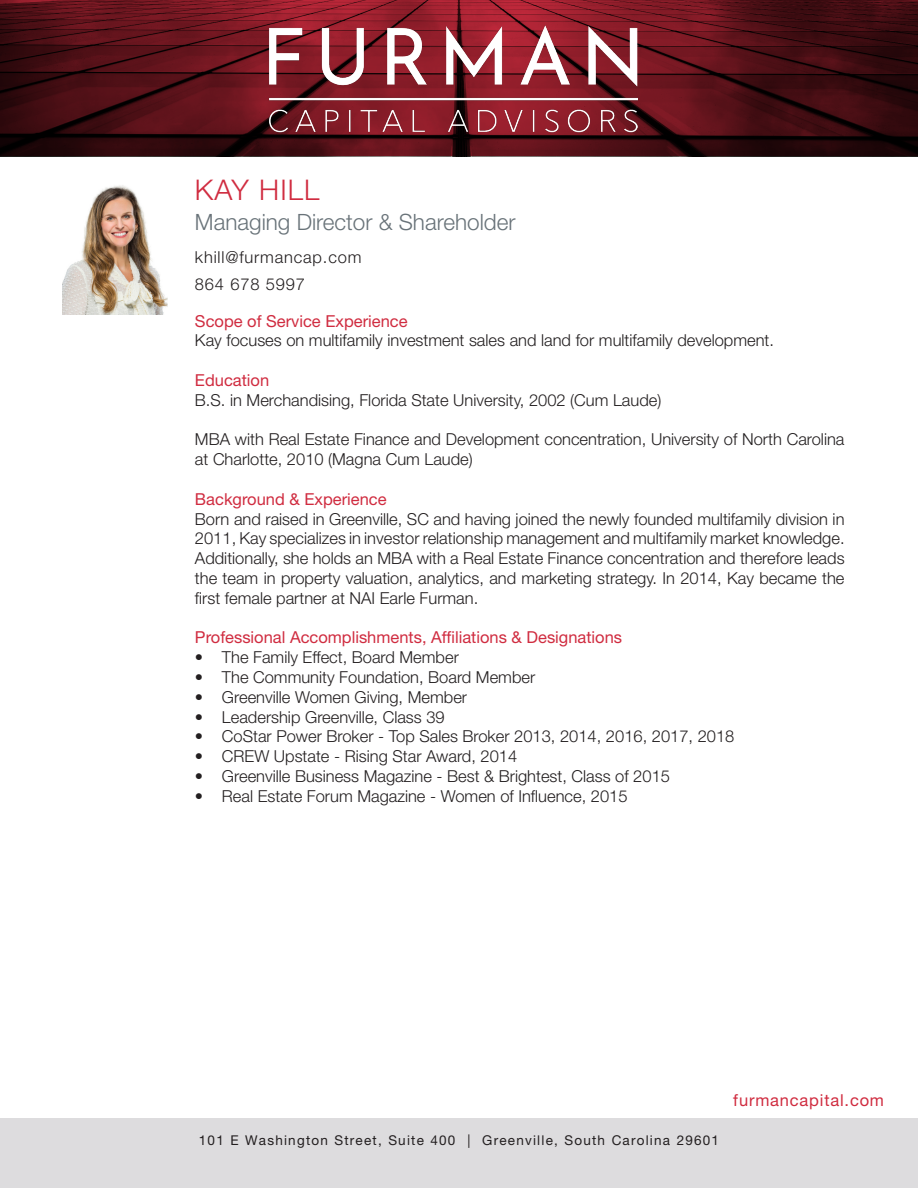
<style>
.page{position:relative;width:918px;height:1188px;background:#fff}
.page>*{position:absolute;margin:0;border:0;box-sizing:border-box;transform-origin:0 0}
.t1{font:300 28.5px "Helvetica Neue LT Std";letter-spacing:.04em;color:#d02c40}
.t2{font:300 22.5px "Helvetica Neue LT Std";color:#697379}
.t3{font:300 16.5px/19.8px "Helvetica Neue LT Std";color:#231f20}
.t4{font:16.5px "Helvetica Neue LT Std";color:#d02c40}
.t5{font:300 16.5px "Helvetica Neue LT Std";letter-spacing:.05em;color:#231f20}
.t6{font:16.5px "Helvetica Neue LT Std";letter-spacing:.05em;color:#d02c40}
.t7{font:13.5px "Helvetica Neue LT Std";letter-spacing:.09em;color:#231f20}
</style>
<div class="page">
<div style="left:0;top:1118px;width:918px;height:70px;background:#dddcde"></div>
<svg style="left:0;top:0;width:918px;height:156px;background:#4f0f16"></svg>
<img style="left:261px;top:22px;width:376px;height:135px">
<img style="left:62px;top:185px;width:106px;height:130px">
<p class="t1" style="left:195px;top:172px;width:126px">KAY HILL</p>
<p class="t2" style="left:195px;top:208px;width:322px">Managing Director &amp; Shareholder</p>
<p class="t5" style="left:195px;top:247px;width:168px">khill@furmancap.com</p>
<p class="t5" style="left:195px;top:274px;width:111px">864 678 5997</p>
<p class="t4" style="left:195px;top:311px;width:214px">Scope of Service Experience</p>
<p class="t3" style="left:195px;top:330px;width:581px">Kay focuses on multifamily investment sales and land for multifamily development.</p>
<p class="t4" style="left:195px;top:370px;width:76px">Education</p>
<p class="t3" style="left:195px;top:390px;width:468px">B.S. in Merchandising, Florida State University, 2002 (Cum Laude)</p>
<p class="t3" style="left:195px;top:429px;width:651px">MBA with Real Estate Finance and Development concentration, University of North Carolina at Charlotte, 2010 (Magna Cum Laude)</p>
<p class="t4" style="left:195px;top:489px;width:193px">Background &amp; Experience</p>
<p class="t3" style="left:195px;top:508px;width:651px;text-align:justify">Born and raised in Greenville, SC and having joined the newly founded multifamily division in 2011, Kay specializes in investor relationship management and multifamily market knowledge.<br>Additionally, she holds an MBA with a Real Estate Finance concentration and therefore leads the team in property valuation, analytics, and marketing strategy. In 2014, Kay became the first female partner at NAI Earle Furman.</p>
<p class="t4" style="left:195px;top:628px;width:429px">Professional Accomplishments, Affiliations &amp; Designations</p>
<p class="t3" style="left:195px;top:647px;width:265px">• The Family Effect, Board Member</p>
<p class="t3" style="left:195px;top:667px;width:342px">• The Community Foundation, Board Member</p>
<p class="t3" style="left:195px;top:687px;width:274px">• Greenville Women Giving, Member</p>
<p class="t3" style="left:195px;top:706px;width:251px">• Leadership Greenville, Class 39</p>
<p class="t3" style="left:195px;top:726px;width:541px">• CoStar Power Broker - Top Sales Broker 2013, 2014, 2016, 2017, 2018</p>
<p class="t3" style="left:195px;top:746px;width:324px">• CREW Upstate - Rising Star Award, 2014</p>
<p class="t3" style="left:195px;top:766px;width:477px">• Greenville Business Magazine - Best &amp; Brightest, Class of 2015</p>
<p class="t3" style="left:195px;top:786px;width:434px">• Real Estate Forum Magazine - Women of Influence, 2015</p>
<p class="t7" style="left:199px;top:1132px;width:522px">101 E Washington Street, Suite 400 | Greenville, South Carolina 29601</p>
<p class="t6" style="left:733px;top:1090px;width:152px">furmancapital.com</p>
</div>
